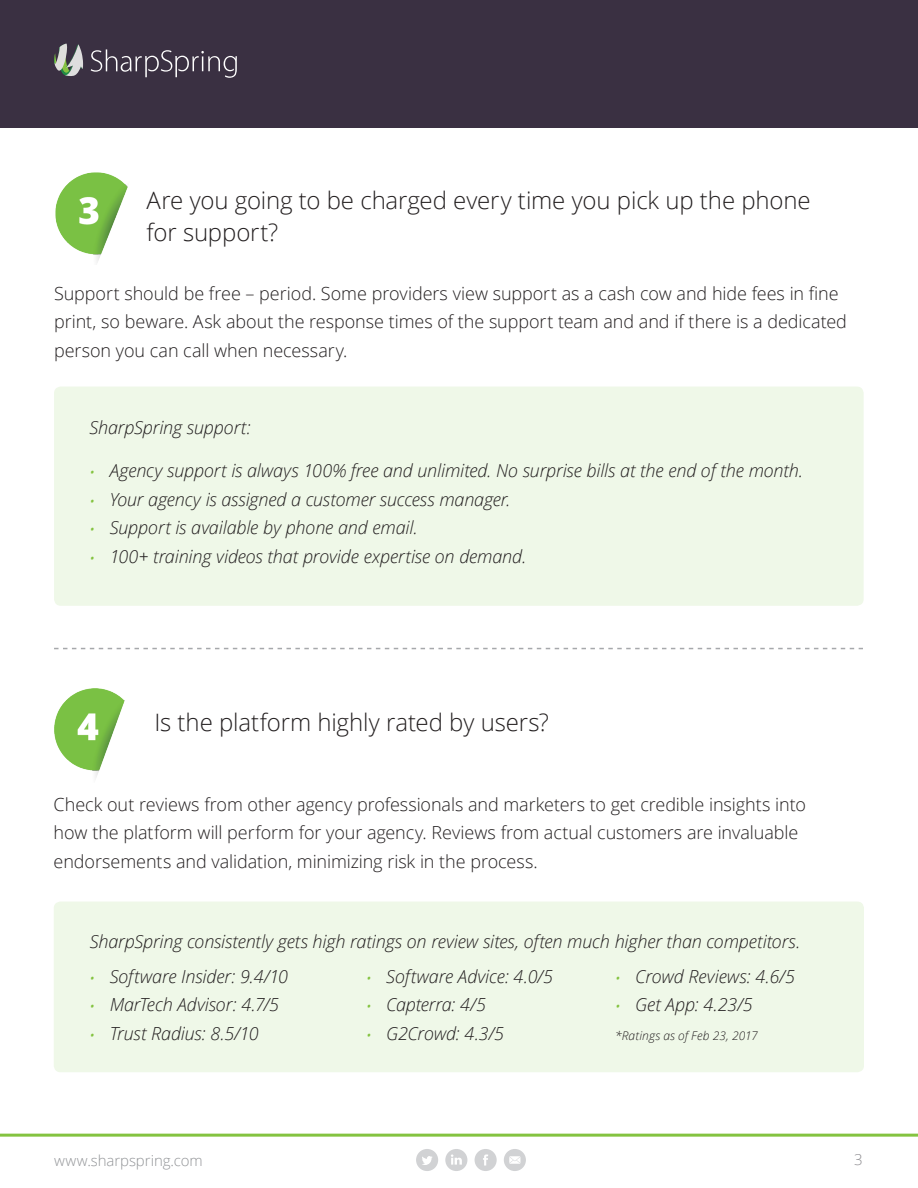
<style>
.page{position:relative;width:918px;height:1188px;background:#fff}
.page>*{position:absolute;margin:0;border:0;box-sizing:border-box;transform-origin:0 0}
.t1{font:300 24px "Open Sans";letter-spacing:-.005em;color:#231f20}
.italized_paragraph{font:italic 300 18px "Open Sans";letter-spacing:-.01em;color:#231f20}
.Paragraph{font:300 18px/28.5px "Open Sans";letter-spacing:-.005em;color:#231f20}
.Italized_paragraph{font:italic 300 18px "Open Sans";letter-spacing:-.01em;color:#231f20}
.t2{font:300 15px "Open Sans";letter-spacing:-.005em;color:#939598}
.t3{font:300 15px "Open Sans";color:#8e8d91}
.italized_paragraph-2{font:italic 300 12px "Open Sans";letter-spacing:.01em;color:#231f20}
.s1{font-size:13.5px;color:#84c340}
</style>
<div class="page">
<svg style="left:416px;top:1149px;width:22px;height:22px"></svg>
<svg style="left:475px;top:1149px;width:22px;height:22px"></svg>
<svg style="left:445px;top:1149px;width:22px;height:22px"></svg>
<svg style="left:504px;top:1149px;width:22px;height:22px"></svg>
<hr style="left:0;top:1134px;width:918px;height:3px;background:#84c340">
<div style="left:0;top:0;width:918px;height:127px;background:#3a3042"></div>
<svg style="left:91px;top:49px;width:146px;height:29px"></svg>
<svg style="left:54px;top:43px;width:29px;height:33px"></svg>
<img style="left:55px;top:172px;width:73px;height:91px">
<div style="left:54px;top:387px;width:810px;height:219px;background:#eff8e8;border-radius:7px"></div>
<img style="left:54px;top:688px;width:71px;height:90px">
<svg style="left:54px;top:648px;width:809px;height:1px"></svg>
<div style="left:54px;top:902px;width:810px;height:170px;background:#eff8e8;border-radius:7px"></div>
<p class="t1" style="left:147px;top:184px;width:666px">Are you going to be charged every time you pick up the phone</p>
<p class="t1" style="left:147px;top:216px;width:133px">for support?</p>
<p class="Paragraph" style="left:54px;top:278px;width:794px">Support should be free – period. Some providers view support as a cash cow and hide fees in fine print, so beware. Ask about the response times of the support team and and if there is a dedicated person you can call when necessary.</p>
<p class="Italized_paragraph" style="left:89px;top:415px;width:163px">SharpSpring support:</p>
<p class="italized_paragraph" style="left:89px;top:459px;width:715px"><span class="s1">•</span> Agency support is always 100% free and unlimited. No surprise bills at the end of the month.</p>
<p class="italized_paragraph" style="left:89px;top:487px;width:422px"><span class="s1">•</span> Your agency is assigned a customer success manager.</p>
<p class="italized_paragraph" style="left:89px;top:516px;width:330px"><span class="s1">•</span> Support is available by phone and email.</p>
<p class="italized_paragraph" style="left:89px;top:544px;width:438px"><span class="s1">•</span> 100+ training videos that provide expertise on demand.</p>
<p class="t1" style="left:154px;top:706px;width:396px">Is the platform highly rated by users?</p>
<p class="Paragraph" style="left:54px;top:790px;width:754px">Check out reviews from other agency professionals and marketers to get credible insights into how the platform will perform for your agency. Reviews from actual customers are invaluable endorsements and validation, minimizing risk in the process.</p>
<p class="italized_paragraph" style="left:90px;top:929px;width:712px">SharpSpring consistently gets high ratings on review sites, often much higher than competitors.</p>
<p class="italized_paragraph" style="left:89px;top:964px;width:200px"><span class="s1">•</span> Software Insider: 9.4/10</p>
<p class="italized_paragraph" style="left:89px;top:992px;width:191px"><span class="s1">•</span> MarTech Advisor: 4.7/5</p>
<p class="italized_paragraph" style="left:89px;top:1021px;width:171px"><span class="s1">•</span> Trust Radius: 8.5/10</p>
<p class="italized_paragraph" style="left:366px;top:964px;width:189px"><span class="s1">•</span> Software Advice: 4.0/5</p>
<p class="italized_paragraph" style="left:366px;top:992px;width:121px"><span class="s1">•</span> Capterra: 4/5</p>
<p class="italized_paragraph" style="left:366px;top:1021px;width:140px"><span class="s1">•</span> G2Crowd: 4.3/5</p>
<p class="italized_paragraph" style="left:615px;top:964px;width:182px"><span class="s1">•</span> Crowd Reviews: 4.6/5</p>
<p class="italized_paragraph" style="left:615px;top:992px;width:139px"><span class="s1">•</span> Get App: 4.23/5</p>
<p class="italized_paragraph-2" style="left:615px;top:1027px;width:144px">*Ratings as of Feb 23, 2017</p>
<p class="t2" style="left:54px;top:1150px;width:150px">www.sharpspring.com</p>
<p class="t3" style="left:854px;top:1149px;width:10px">3</p>
</div>
